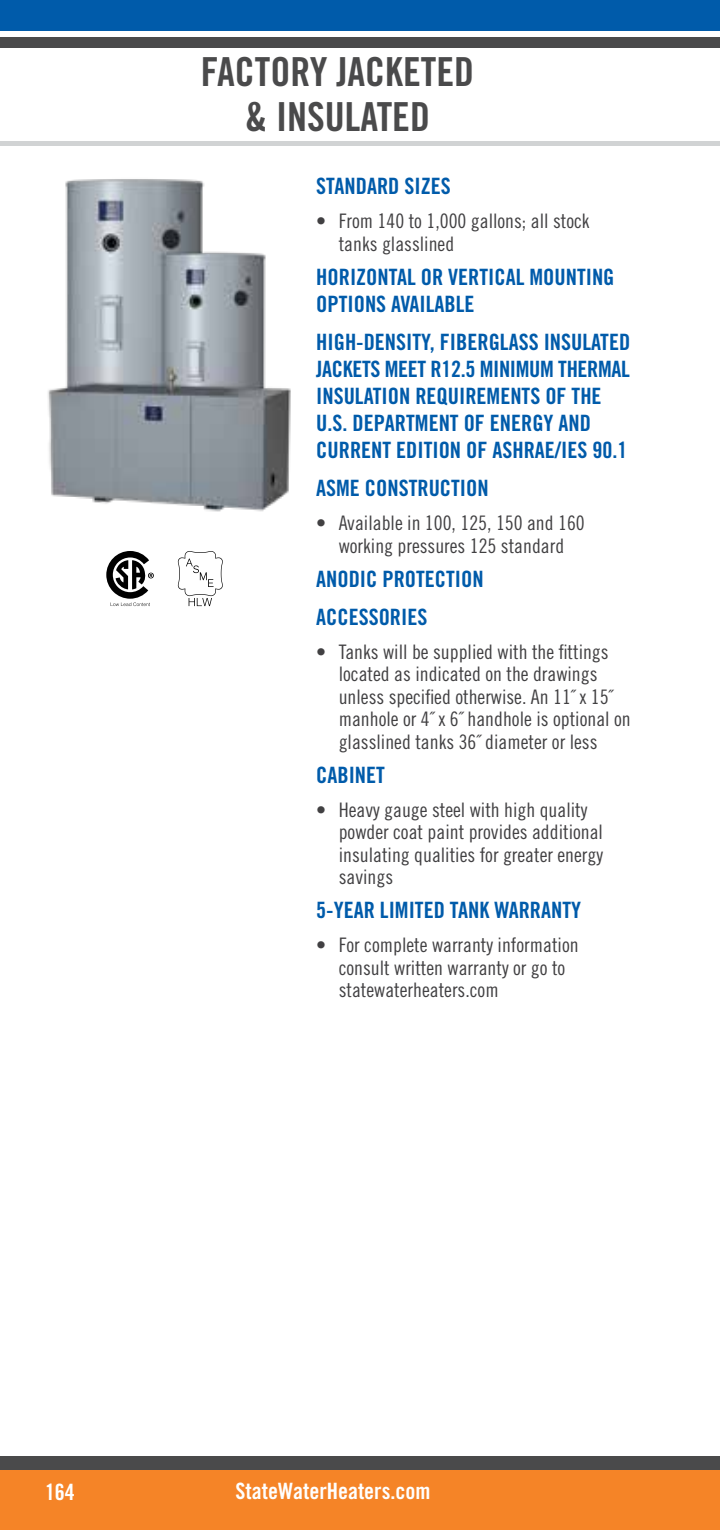
<style>
.page{position:relative;width:720px;height:1530px;background:#fff}
.page>*{position:absolute;margin:0;border:0;box-sizing:border-box;transform-origin:0 0}
.t1{font:40px/45px "Trade Gothic LT Std Bd Cn 20";color:#4a4a4b;text-align:center}
.t2{font:22.5px/27px "Trade Gothic LT Std Bd Cn 20";color:#005baa}
.t3{font:22.5px "Trade Gothic LT Std Bd Cn 20";color:#fff}
.t4{font:20px/22.5px "Trade Gothic LT Std Cn 18";color:#414042}
</style>
<div class="page">
<div style="left:0;top:1470px;width:720px;height:60px;background:#f58427"></div>
<div style="left:0;top:1456px;width:720px;height:14px;background:#4a4a4b"></div>
<div style="left:0;top:37px;width:720px;height:10px;background:#4a4a4b"></div>
<div style="left:0;top:0;width:720px;height:31px;background:#005baa"></div>
<hr style="left:0;top:141px;width:720px;height:4px;background:#d1d3d4">
<img style="left:48px;top:179px;width:243px;height:333px">
<svg style="left:178px;top:551px;width:45px;height:55px"></svg>
<svg style="left:106px;top:551px;width:48px;height:55px"></svg>
<h1 class="t1" style="left:201px;top:49px;width:275px">FACTORY JACKETED &amp; INSULATED</h1>
<p class="t2" style="left:316px;top:173px;width:136px">STANDARD SIZES</p>
<p class="t4" style="left:339px;top:210px;width:253px;text-indent:-22px">• From 140 to 1,000 gallons; all stock tanks glasslined</p>
<p class="t2" style="left:316px;top:263px;width:300px">HORIZONTAL OR VERTICAL MOUNTING<br>OPTIONS AVAILABLE</p>
<p class="t2" style="left:316px;top:328px;width:316px">HIGH-DENSITY, FIBERGLASS INSULATED JACKETS MEET R12.5 MINIMUM THERMAL INSULATION REQUIREMENTS OF THE U.S. DEPARTMENT OF ENERGY AND CURRENT EDITION OF ASHRAE/IES 90.1</p>
<p class="t2" style="left:316px;top:475px;width:174px">ASME CONSTRUCTION</p>
<p class="t4" style="left:316px;top:512px;width:270px;text-align:center">• Available in 100, 125, 150 and 160 working pressures 125 standard</p>
<p class="t2" style="left:316px;top:560px;width:169px;line-height:38.2px">ANODIC PROTECTION<br>ACCESSORIES</p>
<p class="t4" style="left:339px;top:640px;width:294px;text-indent:-22px">• Tanks will be supplied with the fittings located as indicated on the drawings unless specified otherwise. An 11˝ x 15˝ manhole or 4˝ x 6˝ handhole is optional on glasslined tanks 36˝ diameter or less</p>
<p class="t2" style="left:316px;top:761px;width:70px">CABINET</p>
<p class="t4" style="left:339px;top:798px;width:266px;text-indent:-22px">• Heavy gauge steel with high quality powder coat paint provides additional insulating qualities for greater energy savings</p>
<p class="t2" style="left:316px;top:897px;width:266px">5-YEAR LIMITED TANK WARRANTY</p>
<p class="t4" style="left:339px;top:934px;width:241px;text-indent:-22px">• For complete warranty information consult written warranty or go to statewaterheaters.com</p>
<p class="t3" style="left:45px;top:1478px;width:31px">164</p>
<p class="t3" style="left:236px;top:1477px;width:196px">StateWaterHeaters.com</p>
</div>
